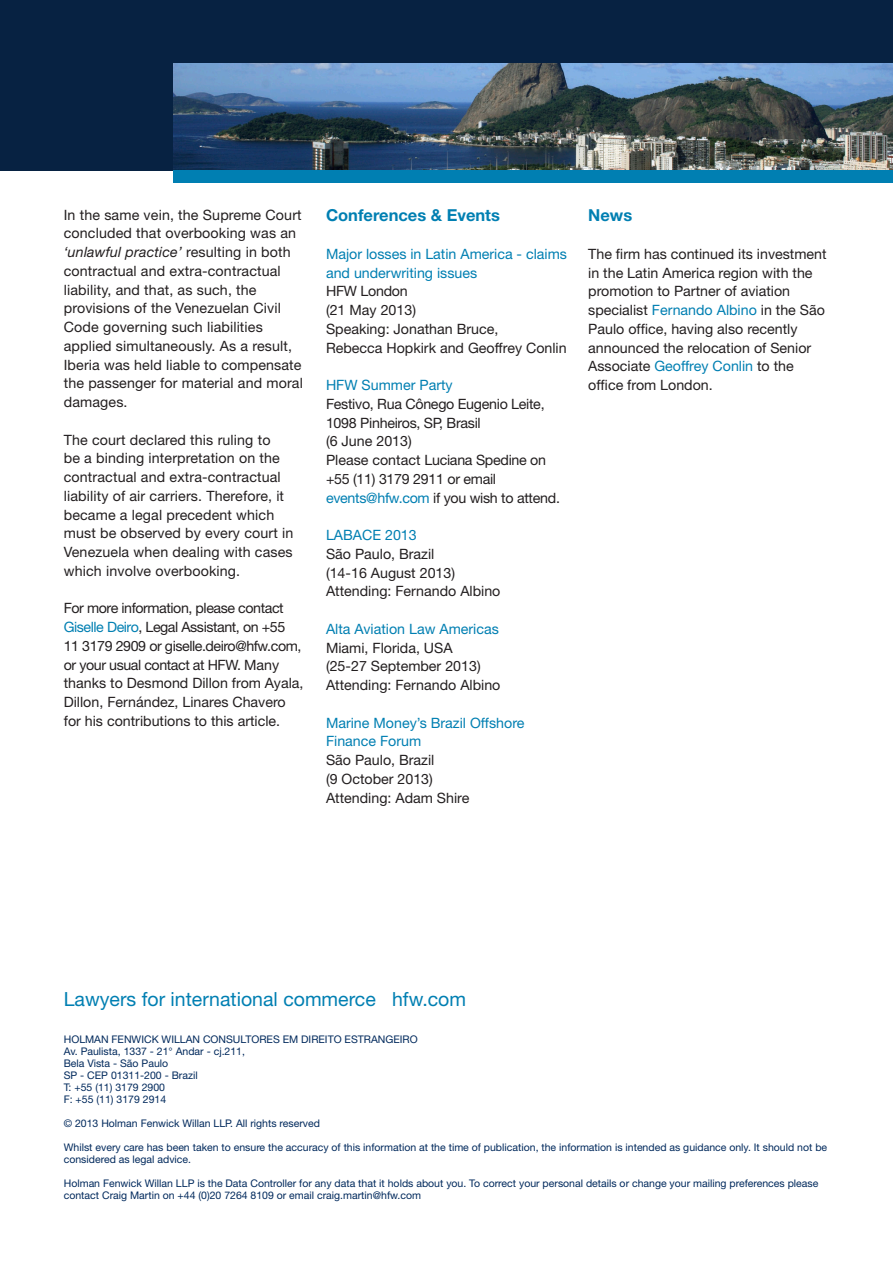
<style>
.page{position:relative;width:893px;height:1263px;background:#fff}
.page>*{position:absolute;margin:0;border:0;box-sizing:border-box;transform-origin:0 0}
.hfw_com_strapline{font:19.5px "Helvetica Neue LT";color:#007fb2}
.t1{font:700 16.5px "Helvetica Neue LT";color:#007fb2}
.Body_Copy{font:14.25px/18.8px "Helvetica Neue LT";color:#231f20}
.Body_Copy-2{font:14.25px/18.8px "Helvetica Neue LT";letter-spacing:-.03em;color:#231f20}
.Body_Copy-3{font:14.25px/18.8px "Helvetica Neue LT";letter-spacing:-.02em;color:#231f20}
.t2{font:14.25px/18.8px "Helvetica Neue LT";color:#007fb2}
.t3{font:10.5px/12px "Helvetica Neue LT";color:#00295c}
.s1{font-style:italic}
.s2{color:#007fb2}
</style>
<div class="page">
<div style="left:0;top:0;width:893px;height:170px;background:#072242"></div>
<img style="left:174px;top:64px;width:719px;height:106px">
<div style="left:174px;top:170px;width:719px;height:13px;background:#007fb2"></div>
<p class="Body_Copy" style="left:64px;top:205px;width:241px">In the same vein, the Supreme Court concluded that overbooking was an <span class="s1">‘unlawful practice’</span> resulting in both contractual and extra-contractual liability, and that, as such, the provisions of the Venezuelan Civil Code governing such liabilities applied simultaneously. As a result, Iberia was held liable to compensate the passenger for material and moral damages.</p>
<p class="Body_Copy" style="left:64px;top:430px;width:231px">The court declared this ruling to<br>be a binding interpretation on the contractual and extra-contractual liability of air carriers. Therefore, it became a legal precedent which must be observed by every court in Venezuela when dealing with cases which involve overbooking.</p>
<p class="Body_Copy-2" style="left:64px;top:599px;width:241px">For more information, please contact <span class="s2">Giselle Deiro</span>, Legal Assistant, on +55<br>11 3179 2909 or giselle.deiro@hfw.com, or your usual contact at HFW. Many thanks to Desmond Dillon from Ayala, Dillon, Fernández, Linares Chavero for his contributions to this article.</p>
<p class="t1" style="left:326px;top:205px;width:175px">Conferences &amp; Events</p>
<p class="t2" style="left:326px;top:244px;width:242px">Major losses in Latin America - claims and underwriting issues</p>
<p class="Body_Copy-3" style="left:326px;top:282px;width:83px">HFW London</p>
<p class="Body_Copy" style="left:326px;top:300px;width:92px">(21 May 2013)</p>
<p class="Body_Copy" style="left:326px;top:319px;width:242px">Speaking: Jonathan Bruce,<br>Rebecca Hopkirk and Geoffrey Conlin</p>
<p class="t2" style="left:326px;top:375px;width:128px">HFW Summer Party</p>
<p class="Body_Copy-3" style="left:326px;top:394px;width:220px">Festivo, Rua Cônego Eugenio Leite,<br>1098 Pinheiros, SP, Brasil</p>
<p class="Body_Copy" style="left:326px;top:432px;width:87px">(6 June 2013)</p>
<p class="Body_Copy-3" style="left:326px;top:450px;width:235px">Please contact Luciana Spedine on +55 (11) 3179 2911 or email <span class="s2">events@hfw.com</span> if you wish to attend.</p>
<p class="t2" style="left:326px;top:525px;width:92px">LABACE 2013</p>
<p class="Body_Copy" style="left:326px;top:544px;width:110px">São Paulo, Brazil</p>
<p class="Body_Copy" style="left:326px;top:563px;width:131px">(14-16 August 2013)</p>
<p class="Body_Copy" style="left:326px;top:582px;width:176px">Attending: Fernando Albino</p>
<p class="t2" style="left:326px;top:619px;width:174px">Alta Aviation Law Americas</p>
<p class="Body_Copy" style="left:326px;top:638px;width:128px">Miami, Florida, USA</p>
<p class="Body_Copy" style="left:326px;top:657px;width:156px">(25-27 September 2013)</p>
<p class="Body_Copy" style="left:326px;top:675px;width:176px">Attending: Fernando Albino</p>
<p class="t2" style="left:326px;top:713px;width:200px">Marine Money’s Brazil Offshore<br>Finance Forum</p>
<p class="Body_Copy" style="left:326px;top:750px;width:110px">São Paulo, Brazil</p>
<p class="Body_Copy" style="left:326px;top:769px;width:108px">(9 October 2013)</p>
<p class="Body_Copy" style="left:326px;top:788px;width:145px">Attending: Adam Shire</p>
<p class="t1" style="left:588px;top:205px;width:45px">News</p>
<p class="Body_Copy" style="left:588px;top:244px;width:240px">The firm has continued its investment in the Latin America region with the promotion to Partner of aviation specialist <span class="s2">Fernando Albino</span> in the São Paulo office, having also recently announced the relocation of Senior Associate <span class="s2">Geoffrey Conlin</span> to the office from London.</p>
<p class="hfw_com_strapline" style="left:64px;top:988px;width:404px">Lawyers for international commerce hfw.com</p>
<p class="t3" style="left:64px;top:1033px;width:355px">HOLMAN FENWICK WILLAN CONSULTORES EM DIREITO ESTRANGEIRO</p>
<p class="t3" style="left:64px;top:1045px;width:183px">Av. Paulista, 1337 - 21° Andar - cj.211,</p>
<p class="t3" style="left:64px;top:1057px;width:106px">Bela Vista - São Paulo</p>
<p class="t3" style="left:64px;top:1069px;width:135px">SP - CEP 01311-200 - Brazil</p>
<p class="t3" style="left:64px;top:1081px;width:103px">T: +55 (11) 3179 2900</p>
<p class="t3" style="left:64px;top:1093px;width:104px">F: +55 (11) 3179 2914</p>
<p class="t3" style="left:64px;top:1117px;width:258px">© 2013 Holman Fenwick Willan LLP. All rights reserved</p>
<p class="t3" style="left:64px;top:1141px;width:765px">Whilst every care has been taken to ensure the accuracy of this information at the time of publication, the information is intended as guidance only. It should not be considered as legal advice.</p>
<p class="t3" style="left:64px;top:1177px;width:756px">Holman Fenwick Willan LLP is the Data Controller for any data that it holds about you. To correct your personal details or change your mailing preferences please contact Craig Martin on +44 (0)20 7264 8109 or email craig.martin@hfw.com</p>
</div>
